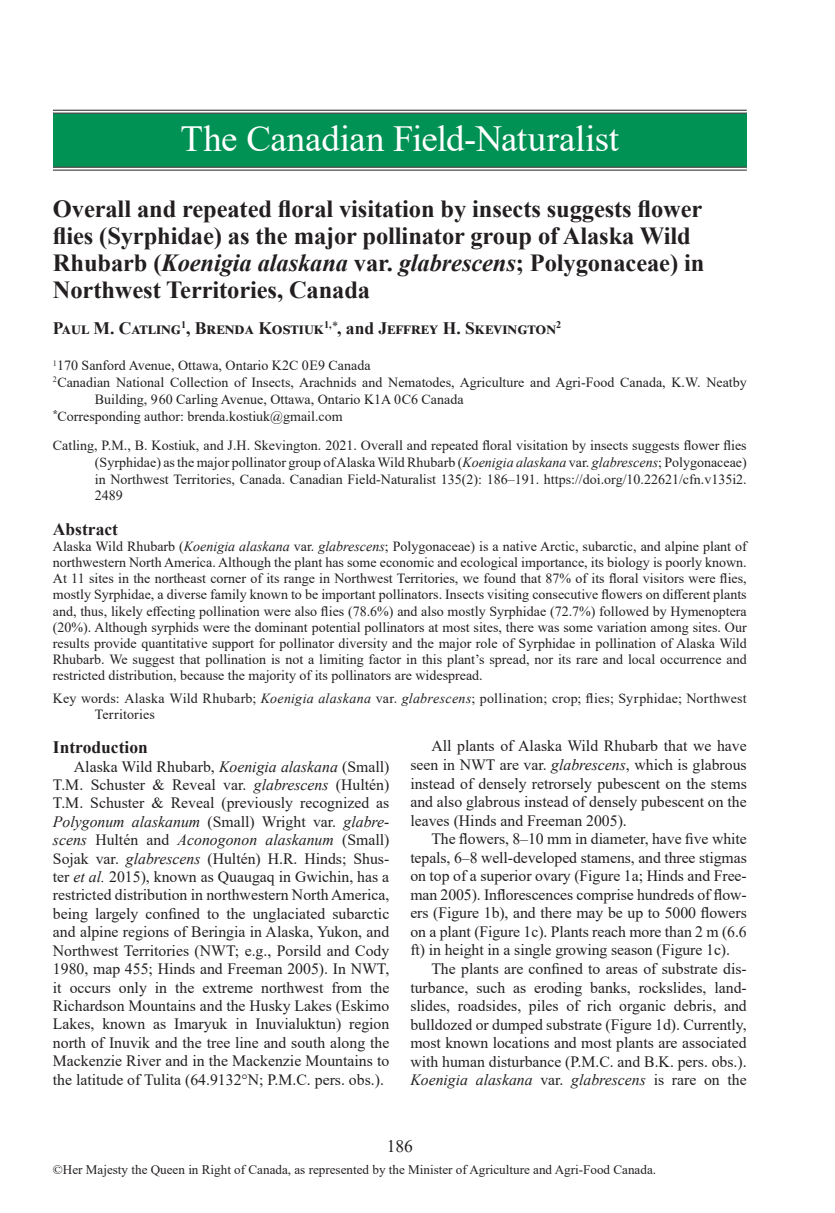
<style>
.page{position:relative;width:835px;height:1213px;background:#fff}
.page>*{position:absolute;margin:0;border:0;box-sizing:border-box;transform-origin:0 0}
.t1{font:36.75px "Times New Roman";letter-spacing:-.01em;color:#fff}
.t2{font:700 24.5px/27.1px "Times New Roman";letter-spacing:-.005em;color:#231f20}
.Authors{font:700 17.5px "Times New Roman";letter-spacing:.01em;color:#231f20}
.Section_Head{font:700 17.5px "Times New Roman";color:#231f20}
.Abstract_Head{font:700 17.5px "Times New Roman";color:#231f20}
.t3{font:17.5px "Times New Roman";color:#231f20}
.Body_Main{font:15.75px/18.4px "Times New Roman";color:#231f20;text-align:justify}
.Abstract{font:14px/16.3px "Times New Roman";color:#231f20;text-align:justify}
.Publ_Citation{font:14px/16.8px "Times New Roman";color:#231f20;text-align:justify}
.Auth_Affiliations{font:14px/16.8px "Times New Roman";color:#231f20}
.Key_words{font:14px/16.3px "Times New Roman";letter-spacing:.015em;color:#231f20}
.t4{font:13.12px "Times New Roman";color:#231f20}
.s1{font-style:italic}
</style>
<div class="page">
<div style="left:53px;top:112px;width:694px;height:57px;background:#009254"></div>
<hr style="left:53px;top:110px;width:694px;height:3px;background:#fff">
<hr style="left:53px;top:110px;width:694px;height:1px;background:#231f20">
<hr style="left:53px;top:113px;width:694px;height:1px;background:#231f20">
<hr style="left:53px;top:167px;width:694px;height:3px;background:#fff">
<hr style="left:53px;top:167px;width:694px;height:1px;background:#231f20">
<hr style="left:53px;top:170px;width:694px;height:1px;background:#231f20">
<p class="t1" style="left:181px;top:113px;width:440px">The Canadian Field-Naturalist</p>
<p class="t2" style="left:53px;top:194px;width:653px">Overall and repeated floral visitation by insects suggests flower flies (Syrphidae) as the major pollinator group of Alaska Wild Rhubarb (<span class="s1">Koenigia alaskana</span> var. <span class="s1">glabrescens</span>; Polygonaceae) in Northwest Territories, Canada</p>
<p class="Authors" style="left:53px;top:316px;width:510px">Paul M. Catling<sup>1</sup>, Brenda Kostiuk<sup>1,</sup><sup>*</sup>, and Jeffrey H. Skevington<sup>2</sup></p>
<p class="Auth_Affiliations" style="left:53px;top:357px;width:319px"><sup>1</sup>170 Sanford Avenue, Ottawa, Ontario K2C 0E9 Canada</p>
<p class="Auth_Affiliations" style="left:95px;top:373px;width:653px;text-indent:-42px"><sup>2</sup>Canadian National Collection of Insects, Arachnids and Nematodes, Agriculture and Agri-Food Canada, K.W. Neatby<br>Building, 960 Carling Avenue, Ottawa, Ontario K1A 0C6 Canada</p>
<p class="Auth_Affiliations" style="left:53px;top:407px;width:291px"><sup>*</sup>Corresponding author: brenda.kostiuk@gmail.com</p>
<p class="Publ_Citation" style="left:95px;top:436px;width:653px;text-indent:-42px">Catling, P.M., B. Kostiuk, and J.H. Skevington. 2021. Overall and repeated floral visitation by insects suggests flower flies (Syrphidae) as the major pollinator group of Alaska Wild Rhubarb (<span class="s1">Koenigia alaskana</span> var. <span class="s1">glabrescens</span>; Polygonaceae) in Northwest Territories, Canada. Canadian Field-Naturalist 135(2): 186–191. https://doi.org/10.22621/cfn.v135i2.<br>2489</p>
<p class="Abstract_Head" style="left:53px;top:516px;width:67px">Abstract</p>
<p class="Abstract" style="left:53px;top:537px;width:695px">Alaska Wild Rhubarb (<span class="s1">Koenigia alaskana</span> var. <span class="s1">glabrescens</span>; Polygonaceae) is a native Arctic, subarctic, and alpine plant of northwestern North America. Although the plant has some economic and ecological importance, its biology is poorly known.<br>At 11 sites in the northeast corner of its range in Northwest Territories, we found that 87% of its floral visitors were flies, mostly Syrphidae, a diverse family known to be important pollinators. Insects visiting consecutive flowers on different plants and, thus, likely effecting pollination were also flies (78.6%) and also mostly Syrphidae (72.7%) followed by Hymenoptera (20%). Although syrphids were the dominant potential pollinators at most sites, there was some variation among sites. Our results provide quantitative support for pollinator diversity and the major role of Syrphidae in pollination of Alaska Wild Rhubarb. We suggest that pollination is not a limiting factor in this plant’s spread, nor its rare and local occurrence and restricted distribution, because the majority of its pollinators are widespread.</p>
<p class="Key_words" style="left:95px;top:689px;width:653px;text-indent:-42px">Key words: Alaska Wild Rhubarb; <span class="s1">Koenigia alaskana</span> var. <span class="s1">glabrescens</span>; pollination; crop; flies; Syrphidae; Northwest<br>Territories</p>
<p class="Section_Head" style="left:53px;top:735px;width:96px">Introduction</p>
<p class="Body_Main" style="left:53px;top:757px;width:338px;text-indent:21px">Alaska Wild Rhubarb, <span class="s1">Koenigia alaskana</span> (Small)<br>T.M. Schuster &amp; Reveal var. <span class="s1">glabrescens</span> (Hultén)<br>T.M. Schuster &amp; Reveal (previously recognized as <span class="s1">Polygonum alaskanum</span> (Small) Wright var. <span class="s1">glabre&shy;scens</span> Hultén and <span class="s1">Aconogonon alaskanum</span> (Small)<br>Sojak var. <span class="s1">glabrescens</span> (Hultén) H.R. Hinds; Shus&shy;ter <span class="s1">et al.</span> 2015), known as Quaugaq in Gwichin, has a restricted distribution in northwestern North America, being largely confined to the unglaciated subarctic and alpine regions of Beringia in Alaska, Yukon, and Northwest Territories (NWT; e.g., Porsild and Cody 1980, map 455; Hinds and Freeman 2005). In NWT, it occurs only in the extreme northwest from the Richardson Mountains and the Husky Lakes (Eskimo Lakes, known as Imaryuk in Inuvialuktun) region north of Inuvik and the tree line and south along the Mackenzie River and in the Mackenzie Mountains to the latitude of Tulita (64.9132°N; P.M.C. pers. obs.).</p>
<p class="Body_Main" style="left:410px;top:736px;width:338px;text-indent:21px">All plants of Alaska Wild Rhubarb that we have seen in NWT are var. <span class="s1">glabrescens</span>, which is glabrous instead of densely retrorsely pubescent on the stems and also glabrous instead of densely pubescent on the leaves (Hinds and Freeman 2005).</p>
<p class="Body_Main" style="left:410px;top:829px;width:338px;text-indent:21px">The flowers, 8–10 mm in diameter, have five white tepals, 6–8 well-developed stamens, and three stigmas on top of a superior ovary (Figure 1a; Hinds and Free&shy;man 2005). Inflorescences comprise hundreds of flow&shy;ers (Figure 1b), and there may be up to 5000 flowers on a plant (Figure 1c). Plants reach more than 2 m (6.6 ft) in height in a single growing season (Figure 1c).</p>
<p class="Body_Main" style="left:410px;top:959px;width:338px;text-indent:21px">The plants are confined to areas of substrate dis&shy;turbance, such as eroding banks, rockslides, land&shy;slides, roadsides, piles of rich organic debris, and bulldozed or dumped substrate (Figure 1d). Currently, most known locations and most plants are associated with human disturbance (P.M.C. and B.K. pers. obs.).<br><span class="s1">Koenigia alaskana</span> var. <span class="s1">glabrescens</span> is rare on the</p>
<p class="t3" style="left:387px;top:1133px;width:28px">186</p>
<p class="t4" style="left:53px;top:1161px;width:604px">©Her Majesty the Queen in Right of Canada, as represented by the Minister of Agriculture and Agri-Food Canada.</p>
</div>
